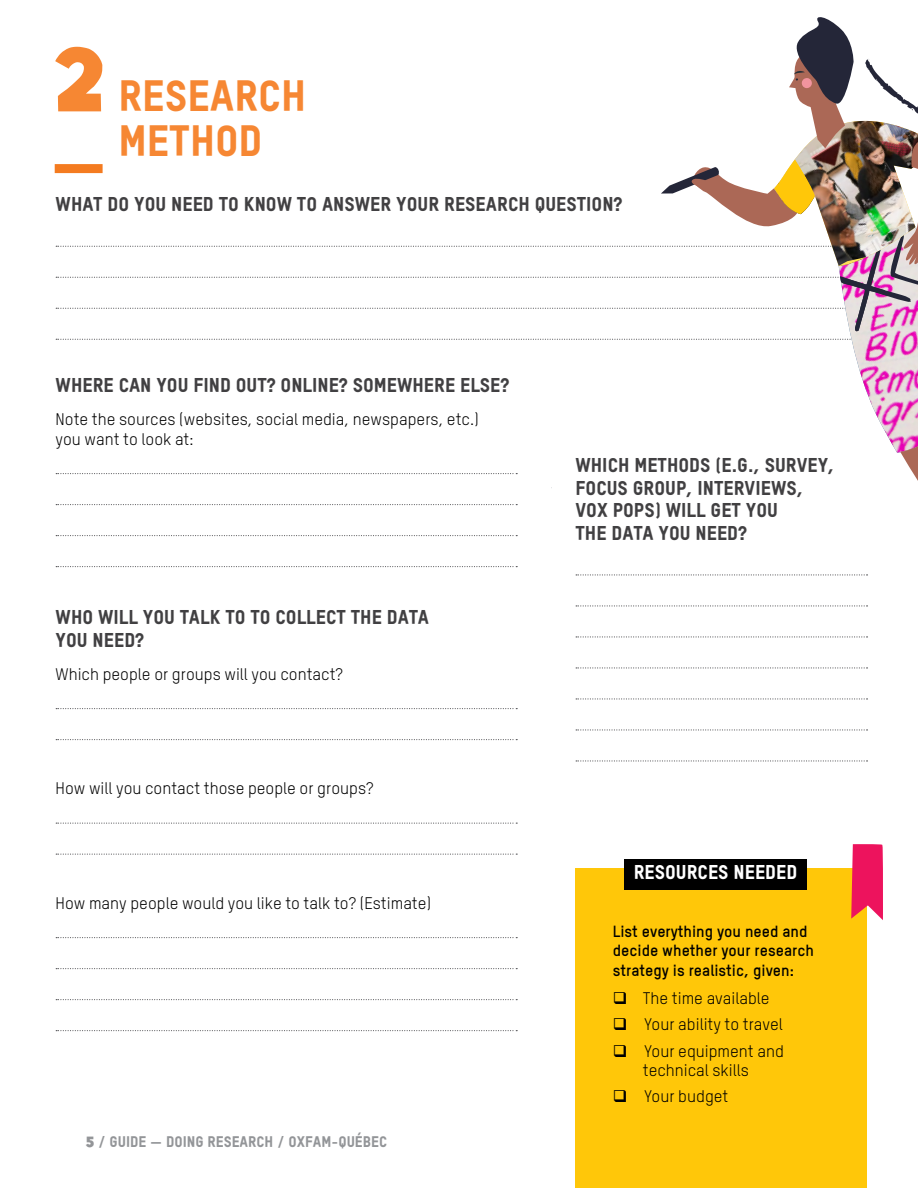
<style>
.page{position:relative;width:918px;height:1188px;background:#fff}
.page>*{position:absolute;margin:0;border:0;box-sizing:border-box;transform-origin:0 0}
.t1{font:42.75px/45px "Oxfam TSTARPRO Headline";color:#f68733;text-align:center}
.t2{font:19.5px/22.5px "Oxfam TSTARPRO Headline";color:#414042}
.t3{font:19.5px "Oxfam TSTARPRO Headline";color:#fff}
.t4{font:16.5px/19.5px "Oxfam TSTARPRO";color:#000;text-align:center}
.t5{font:700 15.75px/19.5px "Oxfam TSTARPRO";color:#000}
.t6{font:15px "Oxfam TSTARPRO Headline";color:#939598}
.s1{font-family:"Oxfam Global Headline";font-size:90px}
.s2{font-family:"Oxfam Global Headline"}
</style>
<div class="page">
<svg style="left:576px;top:574px;width:292px;height:2px"></svg>
<svg style="left:576px;top:605px;width:292px;height:2px"></svg>
<svg style="left:576px;top:636px;width:292px;height:2px"></svg>
<svg style="left:576px;top:667px;width:292px;height:2px"></svg>
<svg style="left:576px;top:698px;width:292px;height:2px"></svg>
<svg style="left:576px;top:729px;width:292px;height:2px"></svg>
<svg style="left:576px;top:760px;width:292px;height:2px"></svg>
<div style="left:576px;top:868px;width:291px;height:320px;background:#ffc709"></div>
<div style="left:624px;top:859px;width:183px;height:31px;background:#000"></div>
<svg style="left:851px;top:844px;width:32px;height:76px;background:#ef2f63"></svg>
<svg style="left:56px;top:708px;width:461px;height:1px"></svg>
<svg style="left:56px;top:739px;width:461px;height:1px"></svg>
<svg style="left:56px;top:823px;width:461px;height:1px"></svg>
<svg style="left:56px;top:854px;width:461px;height:1px"></svg>
<svg style="left:56px;top:937px;width:461px;height:1px"></svg>
<svg style="left:56px;top:968px;width:461px;height:1px"></svg>
<svg style="left:56px;top:999px;width:461px;height:1px"></svg>
<svg style="left:56px;top:1030px;width:461px;height:1px"></svg>
<svg style="left:56px;top:17px;width:862px;height:550px"></svg>
<div style="left:55px;top:164px;width:48px;height:9px;background:#f47b20"></div>
<h1 class="t1" style="left:54px;top:73px;width:254px"><span class="s1">2</span> RESEARCH<br>METHOD</h1>
<p class="t2" style="left:56px;top:192px;width:568px">WHAT DO YOU NEED TO KNOW TO ANSWER YOUR RESEARCH QUESTION?</p>
<p class="t2" style="left:56px;top:374px;width:455px">WHERE CAN YOU FIND OUT? ONLINE? SOMEWHERE ELSE?</p>
<p class="t4" style="left:56px;top:410px;width:425px;text-align:left">Note the sources (websites, social media, newspapers, etc.) you want to look at:</p>
<p class="t2" style="left:56px;top:606px;width:375px">WHO WILL YOU TALK TO TO COLLECT THE DATA<br>YOU NEED?</p>
<p class="t4" style="left:56px;top:664px;width:289px">Which people or groups will you contact?</p>
<p class="t4" style="left:56px;top:779px;width:319px">How will you contact those people or groups?</p>
<p class="t4" style="left:56px;top:893px;width:377px">How many people would you like to talk to? (Estimate)</p>
<p class="t6" style="left:86px;top:1132px;width:303px"><span class="s2">5</span> / GUIDE — DOING RESEARCH / OXFAM-QUÉBEC</p>
<p class="t2" style="left:576px;top:453px;width:260px">WHICH METHODS (E.G., SURVEY,<br>FOCUS GROUP, INTERVIEWS,<br>VOX POPS) WILL GET YOU<br>THE DATA YOU NEED?</p>
<p class="t3" style="left:634px;top:860px;width:165px">RESOURCES NEEDED</p>
<p class="t5" style="left:613px;top:921px;width:203px">List everything you need and decide whether your research strategy is realistic, given:</p>
<p class="t4" style="left:613px;top:988px;width:158px">❑ The time available</p>
<p class="t4" style="left:613px;top:1015px;width:172px">❑ Your ability to travel</p>
<p class="t4" style="left:613px;top:1041px;width:173px">❑ Your equipment and technical skills</p>
<p class="t4" style="left:613px;top:1087px;width:117px">❑ Your budget</p>
</div>
